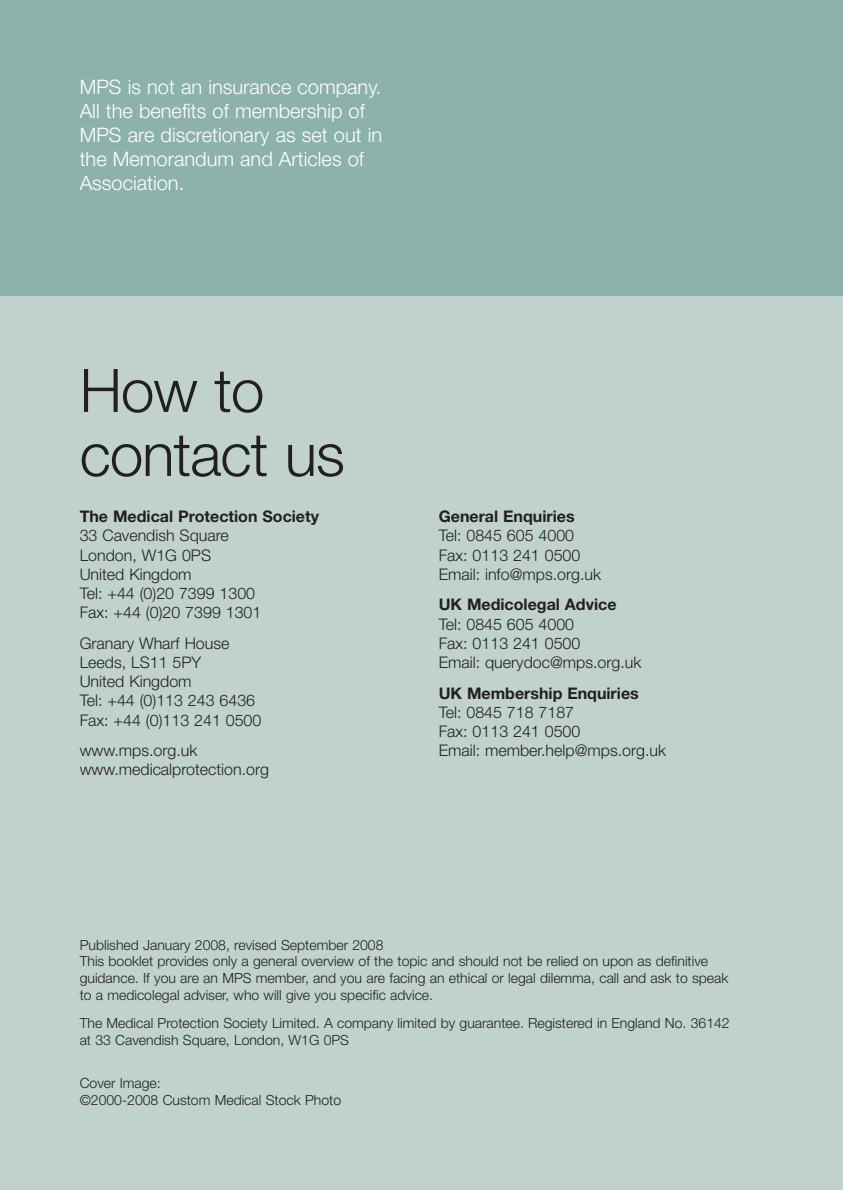
<style>
.page{position:relative;width:843px;height:1190px;background:#fff}
.page>*{position:absolute;margin:0;border:0;box-sizing:border-box;transform-origin:0 0}
.t1{font:300 60px/64px "Helvetica Neue LT Std";letter-spacing:-.015em;color:#231f20}
.t2{font:300 20px/24px "Helvetica Neue LT Std";color:#fff}
.t3{font:300 16px/19.2px "Helvetica Neue LT Std";color:#231f20}
.t4{font:700 16px "Helvetica Neue LT Std";color:#231f20}
.t5{font:300 14px/16.8px "Helvetica Neue LT Std";color:#231f20}
</style>
<div class="page">
<div style="left:0;top:0;width:842px;height:297px;background:#8db1ab"></div>
<div style="left:0;top:296px;width:842px;height:894px;background:#c0d1ce"></div>
<h2 class="t2" style="left:80px;top:77px;width:304px">MPS is not an insurance company.<br>All the benefits of membership of<br>MPS are discretionary as set out in the Memorandum and Articles of<br>Association.</h2>
<h1 class="t1" style="left:80px;top:365px;width:266px">How to contact us</h1>
<p class="t4" style="left:80px;top:511px;width:241px">The Medical Protection Society</p>
<p class="t3" style="left:80px;top:528px;width:183px">33 Cavendish Square<br>London, W1G 0PS<br>United Kingdom<br>Tel: +44 (0)20 7399 1300<br>Fax: +44 (0)20 7399 1301</p>
<p class="t3" style="left:80px;top:635px;width:183px">Granary Wharf House<br>Leeds, LS11 5PY<br>United Kingdom<br>Tel: +44 (0)113 243 6436<br>Fax: +44 (0)113 241 0500</p>
<p class="t3" style="left:80px;top:742px;width:191px">www.mps.org.uk www.medicalprotection.org</p>
<p class="t4" style="left:438px;top:511px;width:137px">General Enquiries</p>
<p class="t3" style="left:438px;top:528px;width:164px">Tel: 0845 605 4000<br>Fax: 0113 241 0500<br>Email: info@mps.org.uk</p>
<p class="t4" style="left:438px;top:599px;width:179px">UK Medicolegal Advice</p>
<p class="t3" style="left:438px;top:616px;width:204px">Tel: 0845 605 4000<br>Fax: 0113 241 0500<br>Email: querydoc@mps.org.uk</p>
<p class="t4" style="left:438px;top:687px;width:201px">UK Membership Enquiries</p>
<p class="t3" style="left:438px;top:704px;width:229px">Tel: 0845 718 7187<br>Fax: 0113 241 0500<br>Email: member.help@mps.org.uk</p>
<p class="t5" style="left:80px;top:937px;width:649px">Published January 2008, revised September 2008<br>This booklet provides only a general overview of the topic and should not be relied on upon as definitive guidance. If you are an MPS member, and you are facing an ethical or legal dilemma, call and ask to speak to a medicolegal adviser, who will give you specific advice.</p>
<p class="t5" style="left:80px;top:1016px;width:651px">The Medical Protection Society Limited. A company limited by guarantee. Registered in England No. 36142 at 33 Cavendish Square, London, W1G 0PS</p>
<p class="t5" style="left:80px;top:1076px;width:263px">Cover Image:<br>©2000-2008 Custom Medical Stock Photo</p>
</div>
